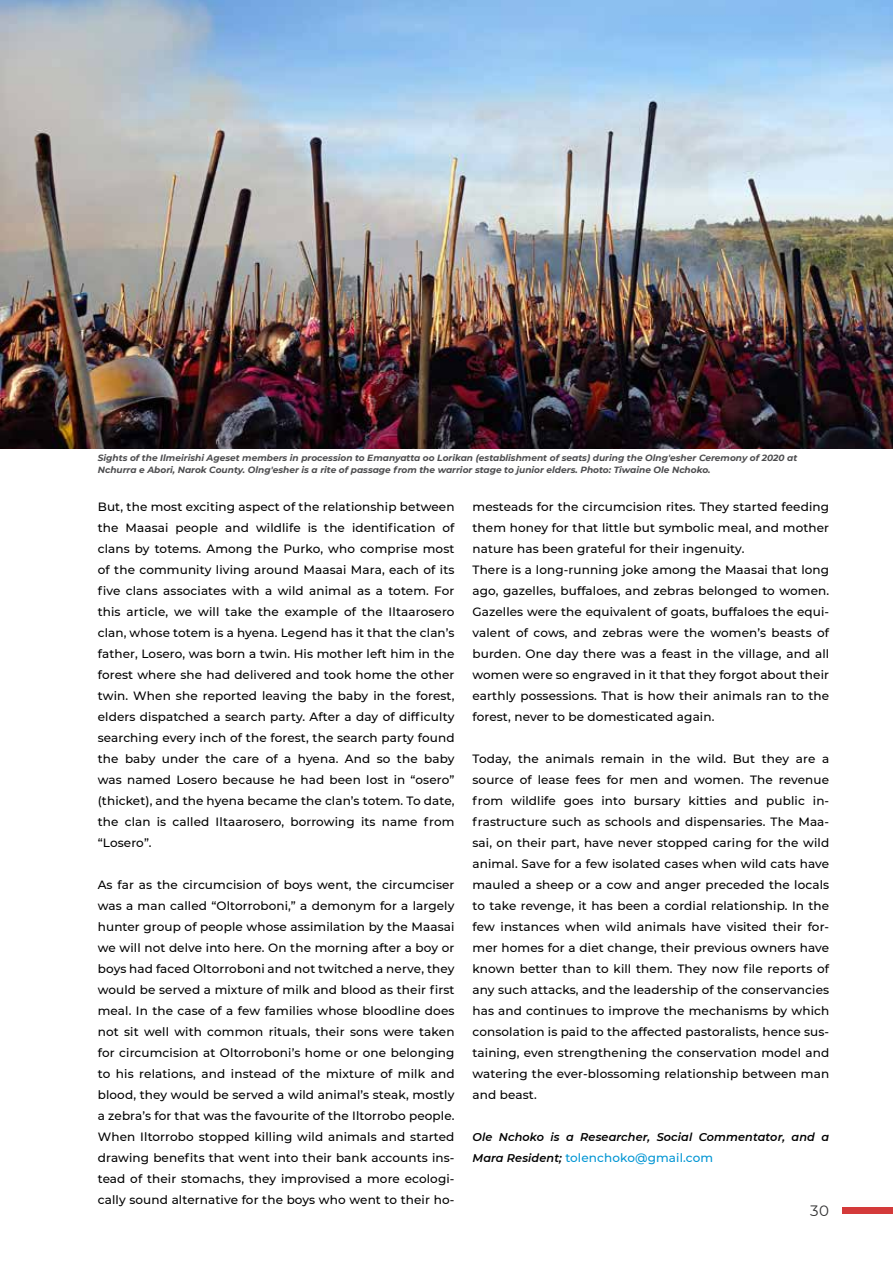
<style>
.page{position:relative;width:893px;height:1263px;background:#fff}
.page>*{position:absolute;margin:0;border:0;box-sizing:border-box;transform-origin:0 0}
.t1{font:15px "Montserrat";color:#333334}
.t2{font:500 12px/21px "Montserrat";letter-spacing:.01em;color:#000;text-align:justify}
.t3{font:500 12px "Montserrat";letter-spacing:.01em;color:#0095d3}
.t4{font:italic 600 11.25px "Montserrat";letter-spacing:.01em;color:#000}
.t5{font:italic 700 9px/12px "Montserrat";color:#4d4d4f}
.s1{font-weight:600;font-style:italic;font-size:11.25px;color:#000}
</style>
<div class="page">
<div style="left:842px;top:1207px;width:51px;height:7px;background:#d43a3a"></div>
<img style="left:0;top:0;width:893px;height:449px">
<p class="t5" style="left:98px;top:451px;width:701px">Sights of the Ilmeirishi Ageset members in procession to Emanyatta oo Lorikan (establishment of seats) during the Olng'esher Ceremony of 2020 at<br>Nchurra e Abori, Narok County. Olng'esher is a rite of passage from the warrior stage to junior elders. Photo: Tiwaine Ole Nchoko.</p>
<p class="t2" style="left:98px;top:495px;width:358px">But, the most exciting aspect of the relationship between the Maasai people and wildlife is the identification of clans by totems. Among the Purko, who comprise most of the community living around Maasai Mara, each of its five clans associates with a wild animal as a totem. For this article, we will take the example of the Iltaarosero clan, whose totem is a hyena. Legend has it that the clan’s father, Losero, was born a twin. His mother left him in the forest where she had delivered and took home the other twin. When she reported leaving the baby in the forest, elders dispatched a search party. After a day of difficulty searching every inch of the forest, the search party found the baby under the care of a hyena. And so the baby was named Losero because he had been lost in “osero” (thicket), and the hyena became the clan’s totem. To date, the clan is called Iltaarosero, borrowing its name from “Losero”.</p>
<p class="t2" style="left:98px;top:873px;width:358px">As far as the circumcision of boys went, the circumciser was a man called “Oltorroboni,” a demonym for a largely hunter group of people whose assimilation by the Maasai we will not delve into here. On the morning after a boy or boys had faced Oltorroboni and not twitched a nerve, they would be served a mixture of milk and blood as their first meal. In the case of a few families whose bloodline does not sit well with common rituals, their sons were taken for circumcision at Oltorroboni’s home or one belonging to his relations, and instead of the mixture of milk and blood, they would be served a wild animal’s steak, mostly a zebra’s for that was the favourite of the Iltorrobo people.<br>When Iltorrobo stopped killing wild animals and started drawing benefits that went into their bank accounts ins&shy;tead of their stomachs, they improvised a more ecologi&shy;cally sound alternative for the boys who went to their ho-</p>
<p class="t2" style="left:472px;top:495px;width:358px;text-align:left">mesteads for the circumcision rites. They started feeding them honey for that little but symbolic meal, and mother nature has been grateful for their ingenuity.<br>There is a long-running joke among the Maasai that long ago, gazelles, buffaloes, and zebras belonged to women.<br>Gazelles were the equivalent of goats, buffaloes the equi&shy;valent of cows, and zebras were the women’s beasts of burden. One day there was a feast in the village, and all women were so engraved in it that they forgot about their earthly possessions. That is how their animals ran to the forest, never to be domesticated again.</p>
<p class="t2" style="left:472px;top:747px;width:358px">Today, the animals remain in the wild. But they are a source of lease fees for men and women. The revenue from wildlife goes into bursary kitties and public in&shy;frastructure such as schools and dispensaries. The Maa&shy;sai, on their part, have never stopped caring for the wild animal. Save for a few isolated cases when wild cats have mauled a sheep or a cow and anger preceded the locals to take revenge, it has been a cordial relationship. In the few instances when wild animals have visited their for&shy;mer homes for a diet change, their previous owners have known better than to kill them. They now file reports of any such attacks, and the leadership of the conservancies has and continues to improve the mechanisms by which consolation is paid to the affected pastoralists, hence sus&shy;taining, even strengthening the conservation model and watering the ever-blossoming relationship between man and beast.</p>
<p class="t4" style="left:472px;top:1128px;width:358px">Ole Nchoko is a Researcher, Social Commentator, and a</p>
<p class="t3" style="left:472px;top:1149px;width:242px"><span class="s1">Mara Resident;</span> tolenchoko@gmail.com</p>
<p class="t1" style="left:810px;top:1200px;width:20px">30</p>
</div>
